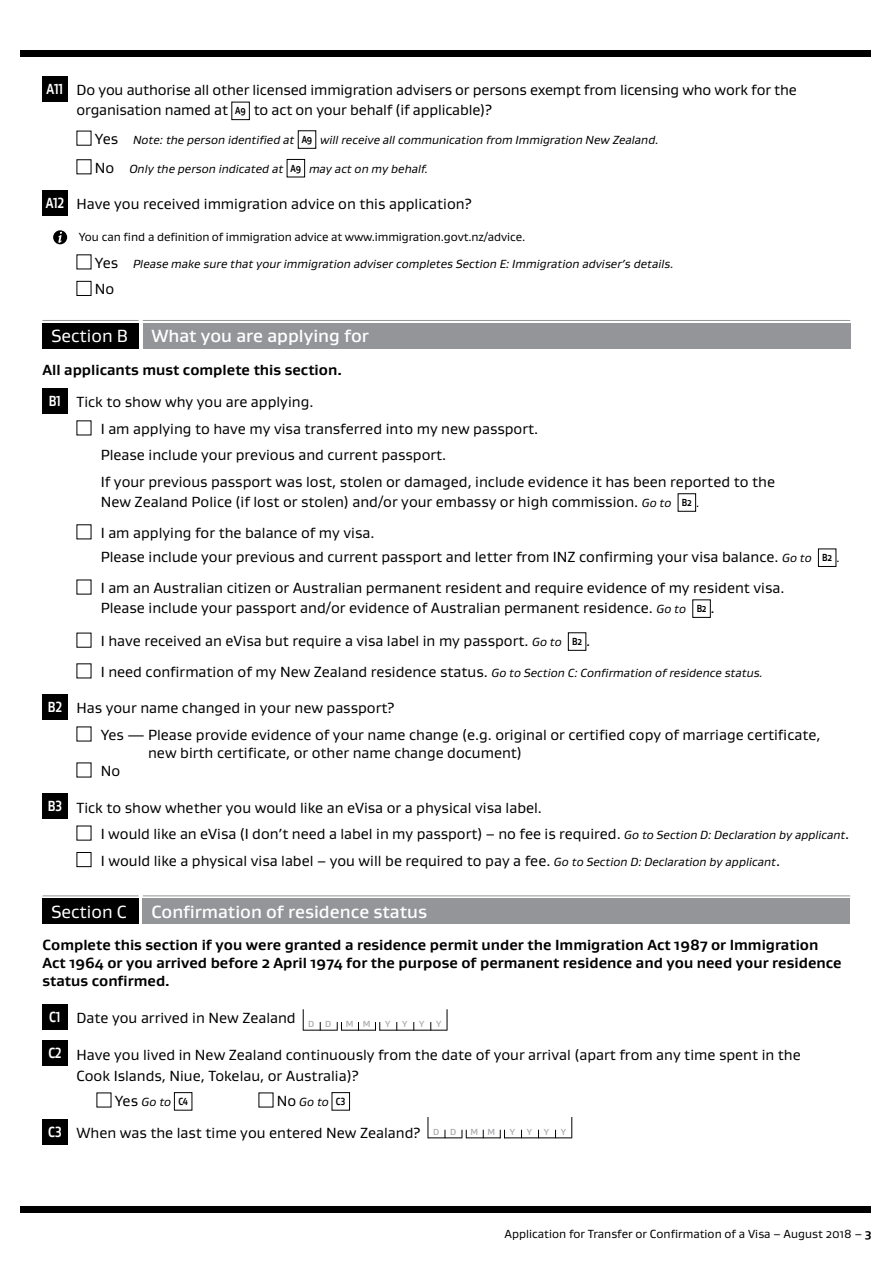
<style>
.page{position:relative;width:893px;height:1263px;background:#fff}
.page>*{position:absolute;margin:0;border:0;box-sizing:border-box;transform-origin:0 0}
.t1{font:500 18px "Gustan";color:#fff}
.t2{font:18px "Gustan";color:#fff}
.t3{font:15px/26.5px "Gustan";color:#000}
.t4{font:700 15px/18px "Gustan";color:#000}
.t5{font:italic 12px "Gustan";color:#000}
.t6{font:12px "Gustan";letter-spacing:-.01em;color:#000}
.t7{font:500 9px "Gustan";color:#a7a9ac}
.s1{font-weight:700;color:#fff}
.s2{font-weight:700;font-size:10.5px}
.s3{font-style:normal;font-size:15px}
.s4{font-weight:700;font-style:normal;font-size:10.5px}
.s5{color:#fff}
.s6{font-weight:400}
.s7{font-style:italic;font-size:12px}
.s8{font-style:italic}
.s9{font-weight:700}
</style>
<div class="page">
<div style="left:20px;top:50px;width:850px;height:7px;background:#000"></div>
<div style="left:20px;top:1206px;width:850px;height:7px;background:#000"></div>
<div style="left:43px;top:76px;width:25px;height:25px;background:#000"></div>
<div style="left:232px;top:102px;width:18px;height:18px;border:1px solid #000"></div>
<div style="left:298px;top:130px;width:18px;height:19px;border:1px solid #000"></div>
<div style="left:287px;top:159px;width:18px;height:18px;border:1px solid #000"></div>
<div style="left:43px;top:190px;width:25px;height:25px;background:#000"></div>
<div style="left:53px;top:230px;width:14px;height:14px;background:#000;border-radius:50%"></div>
<svg style="left:58px;top:232px;width:4px;height:11px"></svg>
<div style="left:77px;top:281px;width:14px;height:15px;border:1px solid #000"></div>
<div style="left:43px;top:323px;width:96px;height:25px;background:#000"></div>
<hr style="left:43px;top:320px;width:96px;height:1px;background:#939598">
<div style="left:143px;top:323px;width:707px;height:25px;background:#939598"></div>
<hr style="left:143px;top:320px;width:707px;height:1px;background:#939598">
<div style="left:43px;top:388px;width:25px;height:25px;background:#000"></div>
<div style="left:678px;top:493px;width:18px;height:18px;border:1px solid #000"></div>
<div style="left:818px;top:549px;width:18px;height:18px;border:1px solid #000"></div>
<div style="left:692px;top:600px;width:19px;height:18px;border:1px solid #000"></div>
<div style="left:568px;top:632px;width:18px;height:19px;border:1px solid #000"></div>
<div style="left:43px;top:694px;width:25px;height:25px;background:#000"></div>
<div style="left:43px;top:793px;width:25px;height:25px;background:#000"></div>
<div style="left:77px;top:852px;width:14px;height:15px;border:1px solid #000"></div>
<div style="left:43px;top:899px;width:96px;height:25px;background:#000"></div>
<hr style="left:43px;top:895px;width:96px;height:1px;background:#939598">
<div style="left:143px;top:899px;width:707px;height:25px;background:#939598"></div>
<hr style="left:143px;top:895px;width:707px;height:1px;background:#939598">
<div style="left:43px;top:1004px;width:25px;height:25px;background:#000"></div>
<svg style="left:303px;top:1009px;width:1px;height:21px"></svg>
<svg style="left:447px;top:1009px;width:1px;height:21px"></svg>
<svg style="left:337px;top:1022px;width:5px;height:8px"></svg>
<svg style="left:375px;top:1022px;width:5px;height:8px"></svg>
<hr style="left:303px;top:1030px;width:34px;height:1px;background:#000">
<hr style="left:341px;top:1030px;width:35px;height:1px;background:#000">
<hr style="left:379px;top:1030px;width:68px;height:1px;background:#000">
<div style="left:43px;top:1040px;width:25px;height:25px;background:#000"></div>
<div style="left:174px;top:1092px;width:18px;height:18px;border:1px solid #000"></div>
<div style="left:332px;top:1092px;width:18px;height:18px;border:1px solid #000"></div>
<div style="left:43px;top:1119px;width:25px;height:25px;background:#000"></div>
<svg style="left:428px;top:1117px;width:1px;height:20px"></svg>
<svg style="left:571px;top:1117px;width:1px;height:20px"></svg>
<svg style="left:462px;top:1130px;width:5px;height:8px"></svg>
<svg style="left:500px;top:1130px;width:5px;height:7px"></svg>
<hr style="left:428px;top:1137px;width:34px;height:1px;background:#000">
<hr style="left:466px;top:1137px;width:35px;height:1px;background:#000">
<hr style="left:504px;top:1137px;width:68px;height:1px;background:#000">
<p class="t3" style="left:77px;top:80px;width:722px;line-height:20.1px;text-indent:-30px"><span class="s1">A11</span> Do you authorise all other licensed immigration advisers or persons exempt from licensing who work for the organisation named at <span class="s2">A9</span> to act on your behalf (if applicable)?</p>
<p class="t5" style="left:95px;top:132px;width:565px"><span class="s3">Yes</span> Note: the person identified at <span class="s4">A9</span> will receive all communication from Immigration New Zealand.</p>
<p class="t5" style="left:95px;top:161px;width:335px"><span class="s3">No</span> Only the person indicated at <span class="s4">A9</span> may act on my behalf.</p>
<p class="t3" style="left:46px;top:190px;width:428px"><span class="s1">A12</span> Have you received immigration advice on this application?</p>
<p class="t6" style="left:79px;top:229px;width:448px">You can find a definition of immigration advice at www.immigration.govt.nz/advice.</p>
<p class="t5" style="left:95px;top:256px;width:580px"><span class="s3">Yes</span> Please make sure that your immigration adviser completes Section E: Immigration adviser’s details.</p>
<p class="t3" style="left:95px;top:275px;width:21px">No</p>
<p class="t2" style="left:51px;top:324px;width:78px">Section B</p>
<p class="t1" style="left:151px;top:324px;width:219px">What you are applying for</p>
<p class="t4" style="left:49px;top:353px;width:294px;line-height:32.2px;text-indent:-6px">All applicants must complete this section.<br><span class="s5">B1</span> <span class="s6">Tick to show why you are applying.</span></p>
<p class="t3" style="left:101px;top:415px;width:676px">I am applying to have my visa transferred into my new passport.<br>Please include your previous and current passport.<br>If your previous passport was lost, stolen or damaged, include evidence it has been reported to the</p>
<p class="t3" style="left:101px;top:486px;width:600px;line-height:30.8px">New Zealand Police (if lost or stolen) and/or your embassy or high commission. <span class="s7">Go to</span> <span class="s2">B2</span> <span class="s7">.<br></span>I am applying for the balance of my visa.</p>
<p class="t3" style="left:101px;top:541px;width:741px;line-height:30.8px">Please include your previous and current passport and letter from INZ confirming your visa balance. <span class="s7">Go to</span> <span class="s2">B2</span> <span class="s7">.<br></span>I am an Australian citizen or Australian permanent resident and require evidence of my resident visa.</p>
<p class="t3" style="left:101px;top:591px;width:616px;line-height:32.8px">Please include your passport and/or evidence of Australian permanent residence. <span class="s7">Go to</span> <span class="s2">B2</span> <span class="s8">.<br></span>I have received an eVisa but require a visa label in my passport. <span class="s7">Go to</span> <span class="s2">B2</span> <span class="s8">.</span></p>
<p class="t3" style="left:101px;top:658px;width:664px">I need confirmation of my New Zealand residence status. <span class="s7">Go to Section C: Confirmation of residence status.</span></p>
<p class="t3" style="left:101px;top:694px;width:721px;text-indent:-53px"><span class="s1">B2</span> Has your name changed in your new passport?<br>Yes — Please provide evidence of your name change (e.g. original or certified copy of marriage certificate,</p>
<p class="t3" style="left:148px;top:739px;width:375px">new birth certificate, or other name change document)</p>
<p class="t3" style="left:101px;top:757px;width:21px">No</p>
<p class="t3" style="left:101px;top:794px;width:750px;text-indent:-53px"><span class="s1">B3</span> Tick to show whether you would like an eVisa or a physical visa label.<br>I would like an eVisa (I don’t need a label in my passport) – no fee is required. <span class="s7">Go to Section D: Declaration by applicant</span>.<br>I would like a physical visa label – you will be required to pay a fee. <span class="s7">Go to Section D: Declaration by applicant</span>.</p>
<p class="t2" style="left:51px;top:900px;width:77px">Section C</p>
<p class="t1" style="left:151px;top:899px;width:277px">Confirmation of residence status</p>
<p class="t4" style="left:43px;top:936px;width:801px">Complete this section if you were granted a residence permit under the Immigration Act 1987 or Immigration<br>Act 1964 or you arrived before 2 April 1974 for the purpose of permanent residence and you need your residence status confirmed.</p>
<p class="t3" style="left:49px;top:1004px;width:284px"><span class="s1">C1</span> Date you arrived in New Zealand <sub>D</sub> <sub>D</sub></p>
<p class="t7" style="left:346px;top:1018px;width:26px">M M</p>
<p class="t7" style="left:385px;top:1018px;width:7px">Y</p>
<p class="t7" style="left:402px;top:1018px;width:7px">Y</p>
<p class="t7" style="left:419px;top:1018px;width:7px">Y</p>
<p class="t7" style="left:436px;top:1018px;width:7px">Y</p>
<p class="t3" style="left:77px;top:1043px;width:726px;line-height:21px;text-indent:-28px"><span class="s1">C2</span> Have you lived in New Zealand continuously from the date of your arrival (apart from any time spent in the<br>Cook Islands, Niue, Tokelau, or Australia)?</p>
<p class="t5" style="left:115px;top:1094px;width:75px"><span class="s3">Yes</span> Go to <span class="s4">C4</span></p>
<p class="t5" style="left:277px;top:1094px;width:70px"><span class="s3">No</span> Go to <span class="s4">C3</span></p>
<p class="t3" style="left:48px;top:1119px;width:409px"><span class="s1">C3</span> When was the last time you entered New Zealand? <sup>D</sup> <sup>D</sup></p>
<p class="t7" style="left:470px;top:1125px;width:26px">M M</p>
<p class="t7" style="left:510px;top:1125px;width:7px">Y</p>
<p class="t7" style="left:527px;top:1125px;width:7px">Y</p>
<p class="t7" style="left:544px;top:1125px;width:7px">Y</p>
<p class="t7" style="left:561px;top:1125px;width:7px">Y</p>
<p class="t6" style="left:504px;top:1226px;width:369px">Application for Transfer or Confirmation of a Visa – August 2018 – <span class="s9">3</span></p>
</div>
